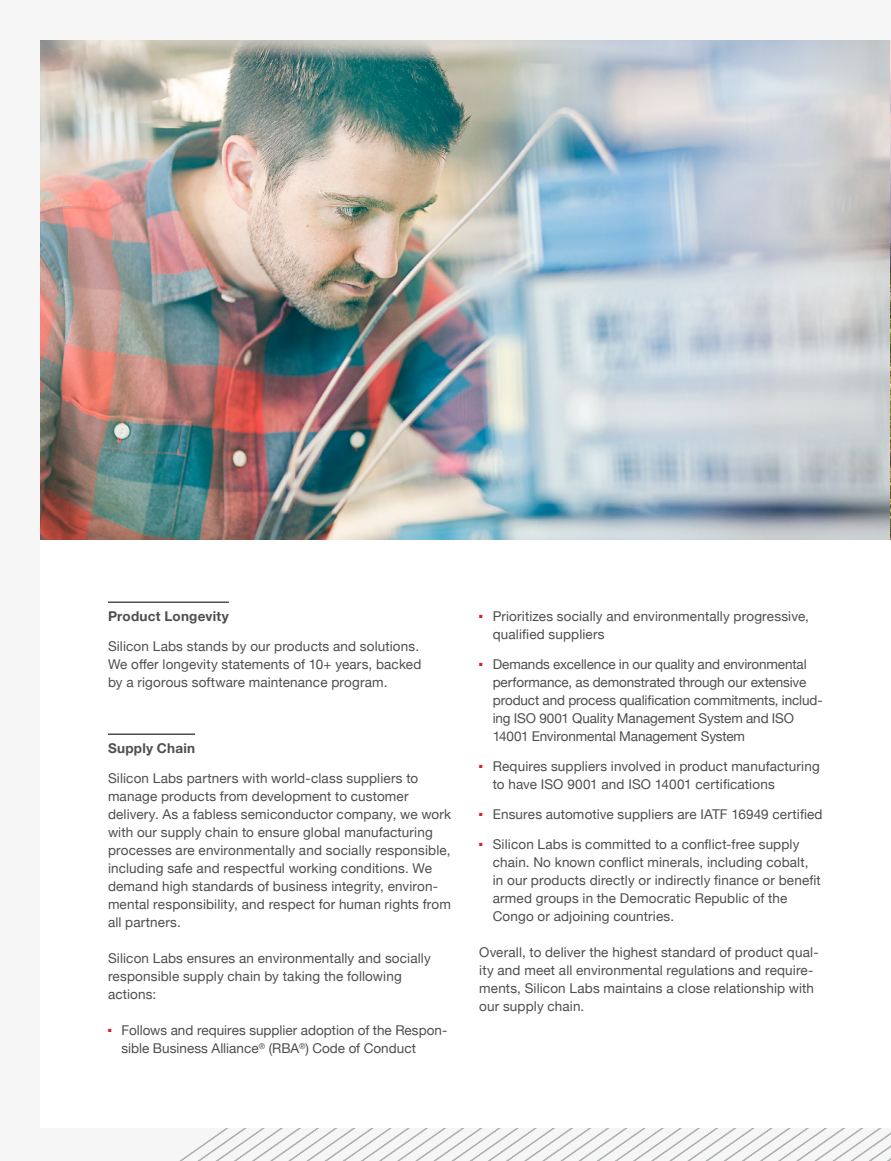
<style>
.page{position:relative;width:891px;height:1161px;background:#fff}
.page>*{position:absolute;margin:0;border:0;box-sizing:border-box;transform-origin:0 0}
.t1{font:13.5px/18px "Helvetica Neue";letter-spacing:.01em;color:#4d4e4f}
.t2{font:13.5px/18px "Helvetica Neue";letter-spacing:-.01em;color:#4d4e4f}
.t3{font:700 13.5px "Helvetica Neue";letter-spacing:.02em;color:#4d4e4f}
</style>
<div class="page">
<svg style="left:832px;top:1128px;width:59px;height:33px"></svg>
<hr style="left:108px;top:602px;width:121px;height:1px;background:#4d4e4f">
<hr style="left:108px;top:734px;width:87px;height:1px;background:#4d4e4f">
<img style="left:40px;top:40px;width:850px;height:500px">
<hr style="left:890px;top:40px;width:1px;height:500px;background:#4d4e4f">
<p class="t3" style="left:108px;top:606px;width:122px">Product Longevity</p>
<p class="t1" style="left:108px;top:638px;width:315px">Silicon Labs stands by our products and solutions.<br>We offer longevity statements of 10+ years, backed by a rigorous software maintenance program.</p>
<p class="t3" style="left:108px;top:738px;width:89px">Supply Chain</p>
<p class="t1" style="left:108px;top:770px;width:345px">Silicon Labs partners with world-class suppliers to manage products from development to customer delivery. As a fabless semiconductor company, we work with our supply chain to ensure global manufacturing processes are environmentally and socially responsible, including safe and respectful working conditions. We demand high standards of business integrity, environ&shy;mental responsibility, and respect for human rights from all partners.</p>
<p class="t1" style="left:108px;top:950px;width:324px">Silicon Labs ensures an environmentally and socially responsible supply chain by taking the following actions:</p>
<p class="t1" style="left:122px;top:1022px;width:327px;text-indent:-13px"><sup>■</sup> Follows and requires supplier adoption of the Respon&shy;sible Business Alliance<sup>®</sup> (RBA<sup>®</sup>) Code of Conduct</p>
<p class="t1" style="left:493px;top:608px;width:318px;text-indent:-13px"><sup>■</sup> Prioritizes socially and environmentally progressive, qualified suppliers</p>
<p class="t2" style="left:493px;top:656px;width:331px;text-indent:-13px"><sup>■</sup> Demands excellence in our quality and environmental performance, as demonstrated through our extensive product and process qualification commitments, includ&shy;ing ISO 9001 Quality Management System and ISO 14001 Environmental Management System</p>
<p class="t1" style="left:493px;top:758px;width:329px;text-indent:-13px"><sup>■</sup> Requires suppliers involved in product manufacturing to have ISO 9001 and ISO 14001 certifications</p>
<p class="t1" style="left:479px;top:806px;width:345px"><sup>■</sup> Ensures automotive suppliers are IATF 16949 certified</p>
<p class="t1" style="left:493px;top:836px;width:330px;text-indent:-13px"><sup>■</sup> Silicon Labs is committed to a conflict-free supply chain. No known conflict minerals, including cobalt, in our products directly or indirectly finance or benefit armed groups in the Democratic Republic of the Congo or adjoining countries.</p>
<p class="t1" style="left:479px;top:944px;width:341px">Overall, to deliver the highest standard of product qual&shy;ity and meet all environmental regulations and require&shy;ments, Silicon Labs maintains a close relationship with our supply chain.</p>
</div>
